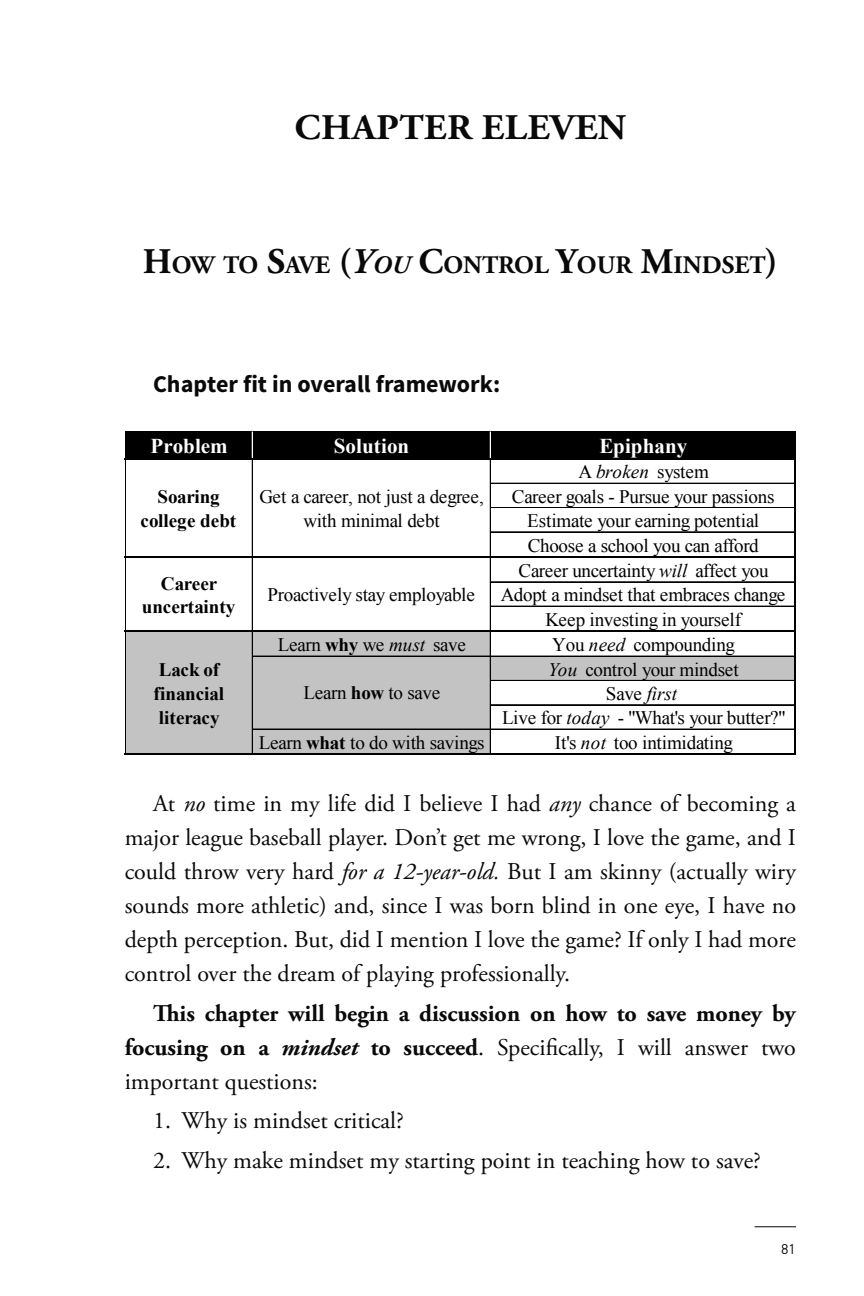
<style>
.page{position:relative;width:864px;height:1296px;background:#fff}
.page>*{position:absolute;margin:0;border:0;box-sizing:border-box;transform-origin:0 0}
.t1{font:700 36px "Adobe Garamond Pro";letter-spacing:.015em;color:#090909;scale:1.05 1}
.t2{font:700 25.2px "Adobe Garamond Pro";color:#090909}
.t3{font:24px/34px "Adobe Garamond Pro";color:#090909;text-align:justify}
.t4{font:700 24px/34px "Adobe Garamond Pro";color:#090909;text-align:justify}
.t5{font:700 24px "Source Sans Pro";color:#090909}
.t6{font:700 21px "Times New Roman";letter-spacing:.005em;color:#fff}
.t7{font:19px/24.6px "Times New Roman";letter-spacing:-.015em;color:#000;text-align:center}
.t8{font:700 19px/23.6px "Times New Roman";color:#000;text-align:center}
.t9{font:300 16px "PF Handbook Pro";color:#090909}
.s1{font-size:36px}
.s2{font-style:italic;font-size:36px}
.s3{font-style:italic}
.s4{font-weight:700}
.s5{font-weight:400}
</style>
<div class="page">
<hr style="left:755px;top:1226px;width:41px;height:1px;background:#090909">
<div style="left:125px;top:432px;width:671px;height:27px;background:#000"></div>
<div style="left:125px;top:631px;width:366px;height:26px;background:#c3c3c3"></div>
<div style="left:125px;top:656px;width:671px;height:25px;background:#c3c3c3"></div>
<div style="left:125px;top:680px;width:366px;height:75px;background:#c3c3c3"></div>
<hr style="left:125px;top:431px;width:671px;height:1px;background:#000">
<hr style="left:125px;top:458px;width:671px;height:2px;background:#000">
<svg style="left:252px;top:432px;width:1px;height:26px"></svg>
<svg style="left:490px;top:432px;width:1px;height:26px"></svg>
<hr style="left:491px;top:483px;width:304px;height:1px;background:#000">
<hr style="left:491px;top:507px;width:304px;height:1px;background:#000">
<hr style="left:491px;top:531px;width:304px;height:1px;background:#000">
<hr style="left:491px;top:532px;width:304px;height:1px;background:#000">
<hr style="left:125px;top:556px;width:671px;height:2px;background:#000">
<hr style="left:125px;top:460px;width:1px;height:96px;background:#000">
<hr style="left:252px;top:460px;width:1px;height:96px;background:#000">
<hr style="left:490px;top:460px;width:1px;height:96px;background:#000">
<hr style="left:491px;top:581px;width:304px;height:1px;background:#000">
<hr style="left:491px;top:582px;width:304px;height:1px;background:#000">
<hr style="left:795px;top:460px;width:1px;height:96px;background:#000">
<hr style="left:491px;top:606px;width:304px;height:1px;background:#000">
<hr style="left:125px;top:630px;width:671px;height:2px;background:#000">
<hr style="left:125px;top:558px;width:1px;height:72px;background:#000">
<hr style="left:252px;top:558px;width:1px;height:72px;background:#000">
<hr style="left:490px;top:558px;width:1px;height:72px;background:#000">
<hr style="left:253px;top:656px;width:542px;height:1px;background:#000">
<hr style="left:795px;top:558px;width:1px;height:72px;background:#000">
<hr style="left:491px;top:680px;width:304px;height:1px;background:#000">
<hr style="left:491px;top:704px;width:304px;height:1px;background:#000">
<hr style="left:491px;top:705px;width:304px;height:1px;background:#000">
<hr style="left:253px;top:729px;width:542px;height:1px;background:#000">
<hr style="left:125px;top:753px;width:671px;height:2px;background:#000">
<hr style="left:125px;top:632px;width:1px;height:121px;background:#000">
<hr style="left:252px;top:632px;width:1px;height:121px;background:#000">
<hr style="left:490px;top:632px;width:1px;height:121px;background:#000">
<hr style="left:795px;top:632px;width:1px;height:121px;background:#000">
<h1 class="t1" style="left:294px;top:107px;width:318px">Chapter Eleven</h1>
<h2 class="t2" style="left:143px;top:250px;width:637px"><span class="s1">H</span>OW TO <span class="s1">S</span>AVE <span class="s1">(</span><span class="s2">Y</span><span class="s3">ou</span> <span class="s1">C</span>ONTROL <span class="s1">Y</span>OUR <span class="s1">M</span>INDSET<span class="s1">)</span></h2>
<p class="t5" style="left:153px;top:368px;width:349px">Chapter fit in overall framework:</p>
<p class="t6" style="left:150px;top:431px;width:79px">Problem</p>
<p class="t6" style="left:334px;top:431px;width:77px">Solution</p>
<p class="t6" style="left:599px;top:431px;width:90px">Epiphany</p>
<p class="t7" style="left:578px;top:459px;width:132px">A <span class="s3">broken</span> system</p>
<p class="t7" style="left:259px;top:484px;width:226px">Get a career, not just a degree,</p>
<p class="t7" style="left:512px;top:484px;width:264px">Career goals - Pursue your passions</p>
<p class="t7" style="left:304px;top:508px;width:138px">with minimal debt</p>
<p class="t7" style="left:501px;top:508px;width:286px">Estimate your earning potential<br>Choose a school you can afford<br>Career uncertainty <span class="s3">will</span> affect you<br>Adopt a mindset that embraces change<br>Keep investing in yourself</p>
<p class="t7" style="left:278px;top:632px;width:189px">Learn <span class="s4">why</span> we <span class="s3">must</span> save</p>
<p class="t7" style="left:502px;top:632px;width:285px">You <span class="s3">need</span> compounding<br><span class="s3">You</span> control your mindset<br>Save <span class="s3">first<br></span>Live for <span class="s3">today</span> - "What's your butter?"</p>
<p class="t7" style="left:259px;top:730px;width:227px">Learn <span class="s4">what</span> to do with savings</p>
<p class="t7" style="left:555px;top:730px;width:180px">It's <span class="s3">not</span> too intimidating</p>
<p class="t8" style="left:140px;top:484px;width:97px">Soaring college debt</p>
<p class="t8" style="left:142px;top:571px;width:95px">Career uncertainty</p>
<p class="t7" style="left:267px;top:582px;width:209px">Proactively stay employable</p>
<p class="t8" style="left:154px;top:658px;width:72px;text-align:left">Lack of financial literacy</p>
<p class="t7" style="left:304px;top:680px;width:138px">Learn <span class="s4">how</span> to save</p>
<p class="t3" style="left:125px;top:787px;width:673px;text-indent:28px">At <span class="s3">no</span> time in my life did I believe I had <span class="s3">any</span> chance of becoming a major league baseball player. Don’t get me wrong, I love the game, and I could throw very hard <span class="s3">for a 12-year-old.</span> But I am skinny (actually wiry sounds more athletic) and, since I was born blind in one eye, I have no depth perception. But, did I mention I love the game? If only I had more control over the dream of playing professionally.</p>
<p class="t4" style="left:125px;top:996px;width:673px;text-indent:28px">This chapter will begin a discussion on how to save money by focusing on a <span class="s3">mindset</span> to succeed<span class="s5">. Specifically, I will answer two important questions:</span></p>
<p class="t3" style="left:153px;top:1105px;width:252px">1. Why is mindset critical?</p>
<p class="t3" style="left:153px;top:1144px;width:609px">2. Why make mindset my starting point in teaching how to save?</p>
<p class="t9" style="left:781px;top:1239px;width:16px">81</p>
</div>
